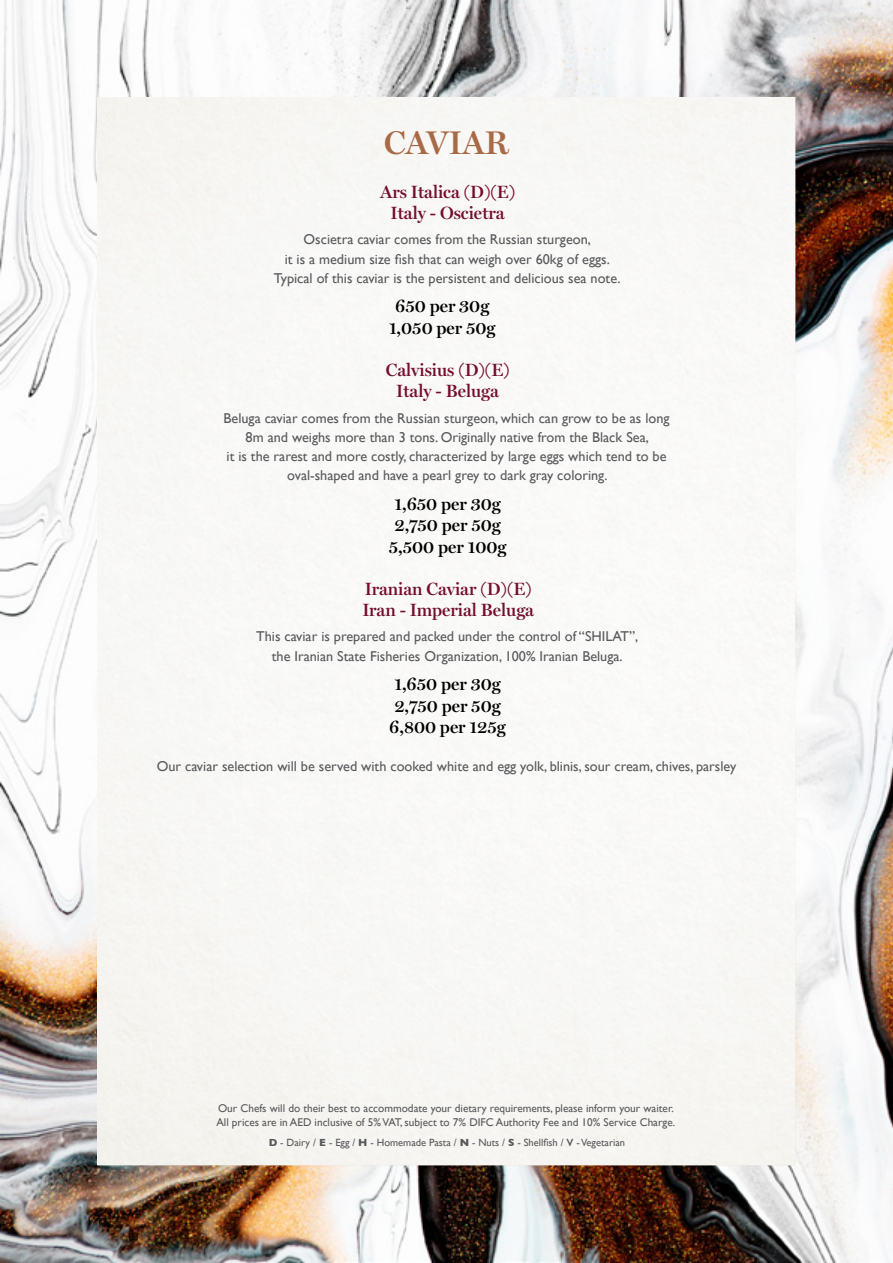
<style>
.page{position:relative;width:893px;height:1263px;background:#fff}
.page>*{position:absolute;margin:0;border:0;box-sizing:border-box;transform-origin:0 0}
.t1{font:600 33px "Miller Display";color:#a86946}
.t2{font:600 17.85px/21.5px "Miller Display";color:#740e2e;text-align:center}
.t3{font:600 17.85px/21.5px "Miller Display";color:#000;text-align:center}
.t4{font:14.25px/19.2px "Gill Sans";color:#58595b;text-align:center}
.t5{font:11.25px/13.5px "Gill Sans";color:#58595b}
.t6{font:10.5px "Gill Sans";color:#58595b}
.s1{font-weight:700}
.s2{font-weight:600}
</style>
<div class="page">
<img style="left:0;top:0;width:893px;height:1263px">
<div style="left:98px;top:98px;width:697px;height:1067px;background:#f8f8f6"></div>
<h1 class="t1" style="left:384px;top:124px;width:126px">CAVIAR</h1>
<p class="t2" style="left:380px;top:181px;width:136px">Ars Italica (D)(E)<br>Italy - Oscietra</p>
<p class="t4" style="left:274px;top:230px;width:348px">Oscietra caviar comes from the Russian sturgeon,<br>it is a medium size fish that can weigh over 60kg of eggs.<br>Typical of this caviar is the persistent and delicious sea note.</p>
<p class="t3" style="left:389px;top:296px;width:108px">650 per 30g<br>1,050 per 50g</p>
<p class="t2" style="left:386px;top:359px;width:125px">Calvisius (D)(E)<br>Italy - Beluga</p>
<p class="t4" style="left:224px;top:408px;width:448px">Beluga caviar comes from the Russian sturgeon, which can grow to be as long 8m and weighs more than 3 tons. Originally native from the Black Sea,<br>it is the rarest and more costly, characterized by large eggs which tend to be oval-shaped and have a pearl grey to dark gray coloring.</p>
<p class="t3" style="left:389px;top:493px;width:119px">1,650 per 30g<br>2,750 per 50g<br>5,500 per 100g</p>
<p class="t2" style="left:362px;top:578px;width:173px;text-align:left">Iranian Caviar (D)(E)<br>Iran - Imperial Beluga</p>
<p class="t4" style="left:256px;top:627px;width:384px">This caviar is prepared and packed under the control of “SHILAT”, the Iranian State Fisheries Organization, 100% Iranian Beluga.</p>
<p class="t3" style="left:389px;top:674px;width:118px;text-align:left">1,650 per 30g<br>2,750 per 50g<br>6,800 per 125g</p>
<p class="t4" style="left:157px;top:756px;width:581px">Our caviar selection will be served with cooked white and egg yolk, blinis, sour cream, chives, parsley</p>
<p class="t5" style="left:216px;top:1101px;width:461px">Our Chefs will do their best to accommodate your dietary requirements, please inform your waiter.<br>All prices are in AED inclusive of 5% VAT, subject to 7% DIFC Authority Fee and 10% Service Charge.</p>
<p class="t6" style="left:269px;top:1136px;width:358px"><span class="s1">D</span> - Dairy / <span class="s1">E</span> - Egg / <span class="s1">H</span> - Homemade Pasta / <span class="s1">N</span> - Nuts / <span class="s1">S</span> - Shellfish / <span class="s2">V</span> - Vegetarian</p>
</div>
